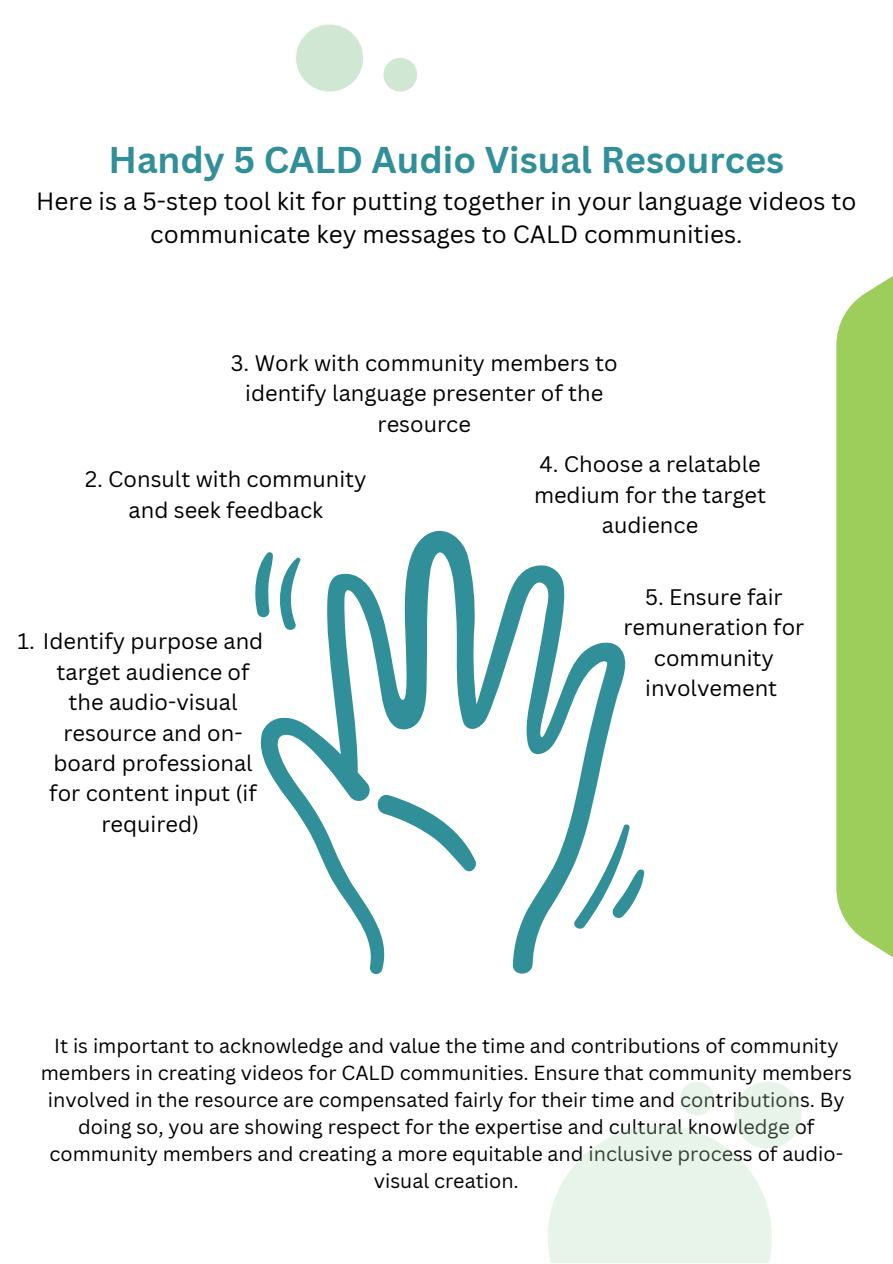
<style>
.page{position:relative;width:893px;height:1264px;background:#fff}
.page>*{position:absolute;margin:0;border:0;box-sizing:border-box;transform-origin:0 0}
.t1{font:700 36.3px "Canva Sans";color:#318f9a}
.t2{font:24.3px/33.8px "Canva Sans";color:#000;text-align:center}
.t3{font:21.9px/30.3px "Canva Sans";color:#000;text-align:center}
.t4{font:19.8px/27px "Canva Sans";color:#000;text-align:center}
</style>
<div class="page">
<svg style="left:260px;top:530px;width:366px;height:444px"></svg>
<svg style="left:372px;top:791px;width:106px;height:84px"></svg>
<svg style="left:571px;top:824px;width:73px;height:108px"></svg>
<svg style="left:255px;top:552px;width:46px;height:80px"></svg>
<div style="left:836px;top:258px;width:56px;height:716px;background:#9dcd5a"></div>
<svg style="left:548px;top:1125px;width:223px;height:137px;fill:#e8f3e9"></svg>
<div style="left:734px;top:1081px;width:67px;height:67px;background:#e8f3e9;border-radius:50%"></div>
<div style="left:680px;top:1081px;width:33px;height:34px;background:#e8f3e9;border-radius:50%"></div>
<div style="left:296px;top:25px;width:67px;height:67px;background:#d0e7d3;border-radius:50%"></div>
<div style="left:383px;top:58px;width:34px;height:34px;background:#d0e7d3;border-radius:50%"></div>
<h1 class="t1" style="left:108px;top:134px;width:677px">Handy 5 CALD Audio Visual Resources</h1>
<p class="t2" style="left:36px;top:183px;width:821px">Here is a 5-step tool kit for putting together in your language videos to communicate key messages to CALD communities.</p>
<p class="t3" style="left:231px;top:347px;width:388px">3. Work with community members to identify language presenter of the resource</p>
<p class="t3" style="left:534px;top:448px;width:233px">4. Choose a relatable medium for the target audience</p>
<p class="t3" style="left:85px;top:463px;width:283px">2. Consult with community and seek feedback</p>
<p class="t3" style="left:18px;top:626px;width:247px">1. Identify purpose and</p>
<p class="t3" style="left:57px;top:656px;width:194px">target audience of</p>
<p class="t3" style="left:69px;top:686px;width:170px">the audio-visual</p>
<p class="t3" style="left:63px;top:717px;width:181px">resource and on-</p>
<p class="t3" style="left:53px;top:747px;width:201px">board professional</p>
<p class="t3" style="left:49px;top:777px;width:209px">for content input (if</p>
<p class="t3" style="left:101px;top:808px;width:99px">required)</p>
<p class="t3" style="left:623px;top:581px;width:182px">5. Ensure fair remuneration for community involvement</p>
<p class="t4" style="left:41px;top:1032px;width:812px">It is important to acknowledge and value the time and contributions of community members in creating videos for CALD communities. Ensure that community members involved in the resource are compensated fairly for their time and contributions. By doing so, you are showing respect for the expertise and cultural knowledge of community members and creating a more equitable and inclusive process of audio&shy;visual creation.</p>
</div>
